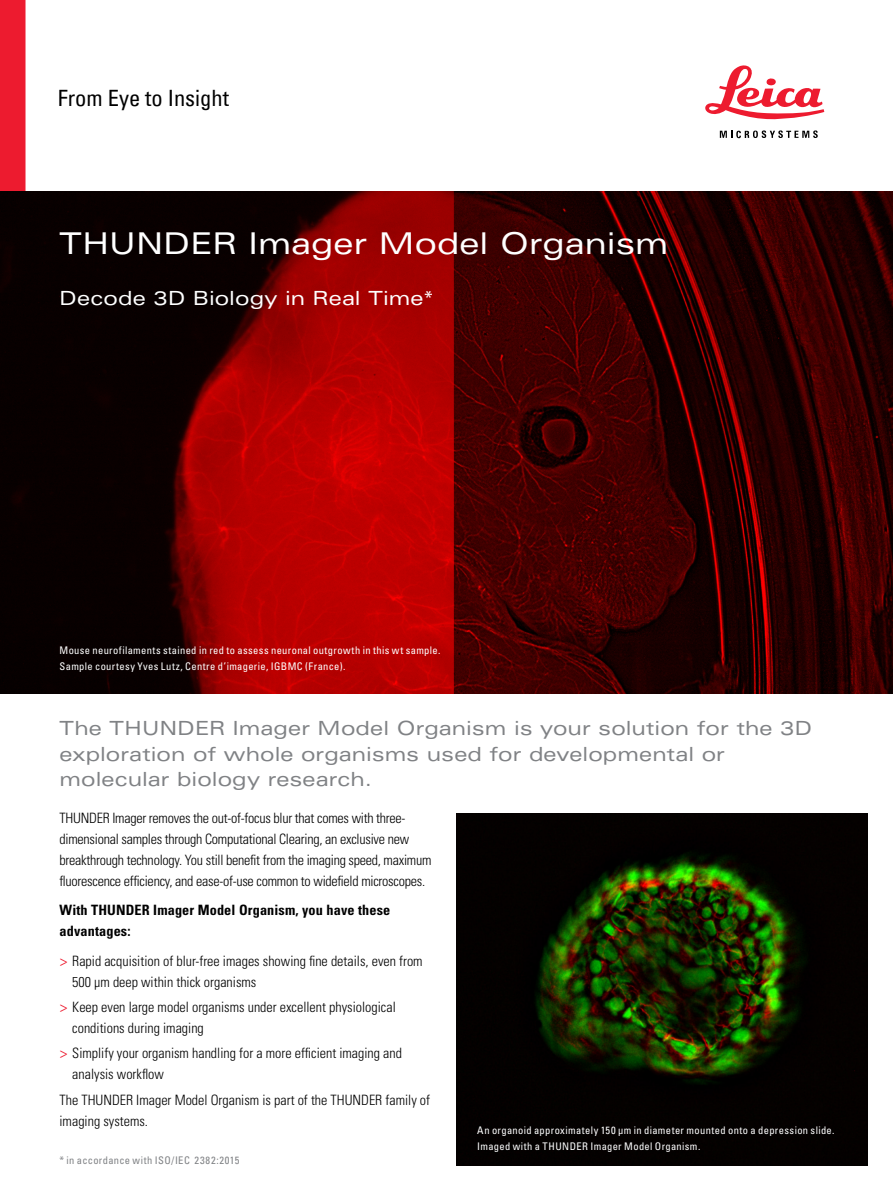
<style>
.page{position:relative;width:893px;height:1191px;background:#fff}
.page>*{position:absolute;margin:0;border:0;box-sizing:border-box;transform-origin:0 0}
.t1{font:expanded 30px "Univers LT Std";letter-spacing:.005em;color:#fff}
.t2{font:condensed 22.5px "Univers LT";color:#000}
.t3{font:expanded 19.5px/25.5px "Univers LT Std";letter-spacing:.005em;color:#808285}
.t4{font:expanded 19.5px "Univers LT Std";letter-spacing:.005em;color:#fff}
.t5{font:300 condensed 14.25px/21px "Univers LT Std";color:#000}
.t6{font:300 condensed 14.25px/21px "Univers LT Std";letter-spacing:-.02em;color:#000}
.t7{font:700 condensed 14.25px/21px "Univers LT Std";letter-spacing:.01em;color:#000}
.t8{font:condensed 10.5px/15.8px "Univers LT Std";letter-spacing:.035em;color:#fff}
.t9{font:condensed 10.5px "Univers LT Std";letter-spacing:.04em;color:#808285}
.s1{font-family:"Myriad Pro";font-weight:400;font-stretch:normal;color:#ed1b2f}
</style>
<div class="page">
<div style="left:0;top:0;width:26px;height:191px;background:#ed1b2f"></div>
<svg style="left:705px;top:65px;width:119px;height:55px"></svg>
<svg style="left:720px;top:130px;width:98px;height:8px"></svg>
<img style="left:0;top:191px;width:893px;height:502px">
<img style="left:456px;top:813px;width:411px;height:352px">
<h2 class="t2" style="left:58px;top:83px;width:173px">From Eye to Insight</h2>
<h1 class="t1" style="left:60px;top:225px;width:610px">THUNDER Imager Model Organism</h1>
<h3 class="t4" style="left:60px;top:286px;width:376px">Decode 3D Biology in Real Time*</h3>
<p class="t8" style="left:60px;top:642px;width:383px">Mouse neurofilaments stained in red to assess neuronal outgrowth in this wt sample.<br>Sample courtesy Yves Lutz, Centre d’imagerie, IGBMC (France).</p>
<h3 class="t3" style="left:60px;top:715px;width:754px">The THUNDER Imager Model Organism is your solution for the 3D exploration of whole organisms used for developmental or molecular biology research.</h3>
<p class="t6" style="left:60px;top:807px;width:373px">THUNDER Imager removes the out-of-focus blur that comes with three&shy;dimensional samples through Computational Clearing, an exclusive new breakthrough technology. You still benefit from the imaging speed, maximum fluorescence efficiency, and ease-of-use common to widefield microscopes.</p>
<p class="t7" style="left:60px;top:899px;width:332px">With THUNDER Imager Model Organism, you have these advantages:</p>
<p class="t5" style="left:72px;top:950px;width:352px;text-indent:-13px"><span class="s1">&gt;</span> Rapid acquisition of blur-free images showing fine details, even from<br>500 µm deep within thick organisms</p>
<p class="t5" style="left:72px;top:996px;width:325px;text-indent:-13px"><span class="s1">&gt;</span> Keep even large model organisms under excellent physiological conditions during imaging</p>
<p class="t5" style="left:72px;top:1042px;width:331px;text-indent:-13px"><span class="s1">&gt;</span> Simplify your organism handling for a more efficient imaging and analysis workflow</p>
<p class="t5" style="left:60px;top:1089px;width:372px">The THUNDER Imager Model Organism is part of the THUNDER family of imaging systems.</p>
<p class="t8" style="left:477px;top:1122px;width:359px">An organoid approximately 150 µm in diameter mounted onto a depression slide.<br>Imaged with a THUNDER Imager Model Organism.</p>
<p class="t9" style="left:60px;top:1153px;width:181px">* in accordance with ISO/IEC 2382:2015</p>
</div>
